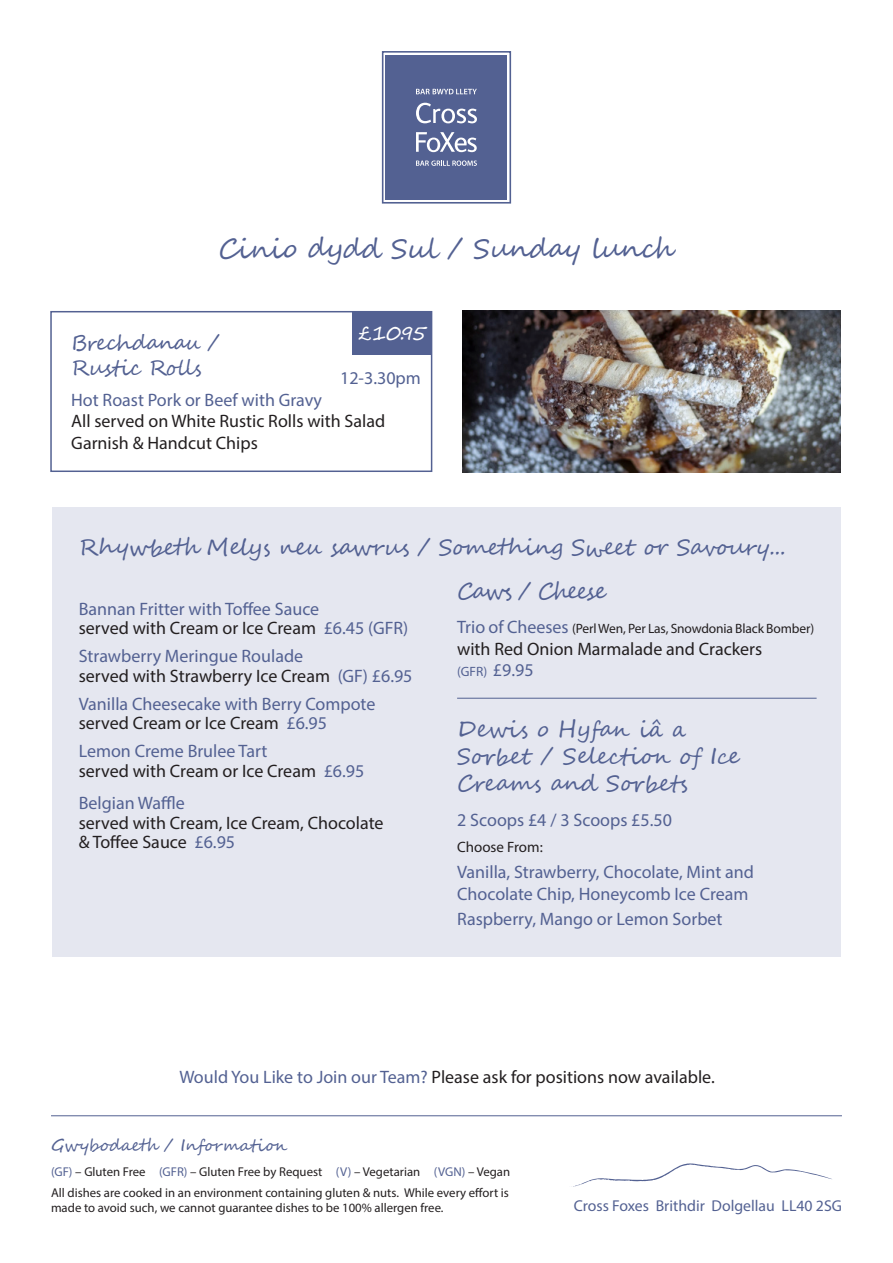
<style>
.page{position:relative;width:893px;height:1263px;background:#fff}
.page>*{position:absolute;margin:0;border:0;box-sizing:border-box;transform-origin:0 0}
.t1{font:27px "Segoe Script";letter-spacing:-.01em;color:#536192}
.t2{font:22.5px/27px "Segoe Script";color:#536192}
.t3{font:22.5px "Segoe Script";letter-spacing:-.02em;color:#536192}
.t4{font:22.5px "Segoe Script";letter-spacing:-.065em;color:#536192}
.t5{font:21px/25.2px "Segoe Script";letter-spacing:-.03em;color:#536192}
.t6{font:20.1px "Segoe Script";color:#fff}
.t7{font:18px/19.5px "Myriad Pro";color:#536192}
.t8{font:18px/19.5px "Myriad Pro";color:#231f20}
.t9{font:16.5px "Segoe Script";color:#536192}
.t10{font:15.75px "Myriad Pro";color:#536192}
.t11{font:15px "Myriad Pro";color:#231f20}
.t12{font:13.5px "Myriad Pro";letter-spacing:-.01em;color:#231f20}
.t13{font:13.5px "Myriad Pro";color:#536192}
.t14{font:12.75px/15.3px "Myriad Pro";color:#231f20}
.s1{color:#536192}
.s2{color:#231f20}
.s3{font-size:18px;color:#536192}
.s4{font-size:18px}
</style>
<div class="page">
<hr style="left:51px;top:1115px;width:791px;height:1px;background:#536192">
<svg style="left:573px;top:1163px;width:259px;height:24px"></svg>
<div style="left:382px;top:51px;width:129px;height:153px;border:2px solid #536192"></div>
<div style="left:386px;top:55px;width:121px;height:144px;background:#536192"></div>
<svg style="left:416px;top:132px;width:61px;height:20px"></svg>
<svg style="left:416px;top:103px;width:61px;height:20px"></svg>
<svg style="left:416px;top:89px;width:61px;height:5px"></svg>
<svg style="left:416px;top:160px;width:61px;height:6px"></svg>
<div style="left:52px;top:507px;width:789px;height:450px;background:#e5e7f0"></div>
<hr style="left:457px;top:698px;width:360px;height:1px;background:#536192">
<img style="left:462px;top:311px;width:379px;height:161px">
<div style="left:50px;top:311px;width:382px;height:161px;border:2px solid #536192"></div>
<div style="left:352px;top:311px;width:80px;height:44px;background:#536192"></div>
<p class="t1" style="left:218px;top:227px;width:459px">Cinio dydd Sul / Sunday lunch</p>
<p class="t6" style="left:358px;top:317px;width:70px">£10.95</p>
<p class="t5" style="left:71px;top:330px;width:150px">Brechdanau /<br>Rustic Rolls</p>
<p class="t8" style="left:71px;top:388px;width:316px;line-height:21.6px"><span class="s1">Hot Roast Pork or Beef with Gravy<br></span>All served on White Rustic Rolls with Salad<br>Garnish &amp; Handcut Chips</p>
<p class="t7" style="left:340px;top:367px;width:82px">12-3.30pm</p>
<p class="t3" style="left:79px;top:528px;width:708px">Rhywbeth Melys neu sawrus / Something Sweet or Savoury...</p>
<p class="t7" style="left:79px;top:599px;width:242px">Bannan Fritter with Toffee Sauce</p>
<p class="t8" style="left:79px;top:618px;width:331px">served with Cream or Ice Cream <span class="s1">£6.45 (GFR)</span></p>
<p class="t7" style="left:79px;top:646px;width:335px">Strawberry Meringue Roulade<br><span class="s2">served with Strawberry Ice Cream</span> (GF) £6.95</p>
<p class="t7" style="left:79px;top:694px;width:298px">Vanilla Cheesecake with Berry Compote <span class="s2">served Cream or Ice Cream</span> £6.95</p>
<p class="t7" style="left:79px;top:741px;width:287px">Lemon Creme Brulee Tart<br><span class="s2">served with Cream or Ice Cream</span> £6.95</p>
<p class="t8" style="left:79px;top:793px;width:306px"><span class="s1">Belgian Waffle<br></span>served with Cream, Ice Cream, Chocolate &amp; Toffee Sauce <span class="s1">£6.95</span></p>
<p class="t4" style="left:457px;top:572px;width:151px">Caws / Cheese</p>
<p class="t12" style="left:457px;top:620px;width:359px"><span class="s3">Trio of Cheeses</span> (Perl Wen, Per Las, Snowdonia Black Bomber)</p>
<p class="t8" style="left:457px;top:638px;width:307px">with Red Onion Marmalade and Crackers</p>
<p class="t13" style="left:457px;top:663px;width:78px">(GFR) <span class="s4">£9.95</span></p>
<p class="t2" style="left:457px;top:716px;width:284px">Dewis o Hyfan iâ a<br>Sorbet / Selection of Ice<br>Creams and Sorbets</p>
<p class="t7" style="left:457px;top:809px;width:216px">2 Scoops £4 / 3 Scoops £5.50</p>
<p class="t11" style="left:457px;top:838px;width:87px">Choose From:</p>
<p class="t7" style="left:457px;top:861px;width:298px;line-height:21.6px">Vanilla, Strawberry, Chocolate, Mint and<br>Chocolate Chip, Honeycomb Ice Cream</p>
<p class="t7" style="left:457px;top:909px;width:267px">Raspberry, Mango or Lemon Sorbet</p>
<p class="t8" style="left:179px;top:1067px;width:537px"><span class="s1">Would You Like to Join our Team?</span> Please ask for positions now available.</p>
<p class="t9" style="left:51px;top:1132px;width:238px">Gwybodaeth / Information</p>
<p class="t14" style="left:51px;top:1163px;width:461px"><span class="s1">(GF)</span> – Gluten Free <span class="s1">(GFR)</span> – Gluten Free by Request <span class="s1">(V)</span> – Vegetarian <span class="s1">(VGN)</span> – Vegan</p>
<p class="t14" style="left:51px;top:1185px;width:459px">All dishes are cooked in an environment containing gluten &amp; nuts. While every effort is made to avoid such, we cannot guarantee dishes to be 100% allergen free.</p>
<p class="t10" style="left:574px;top:1196px;width:270px">Cross Foxes Brithdir Dolgellau LL40 2SG</p>
</div>
